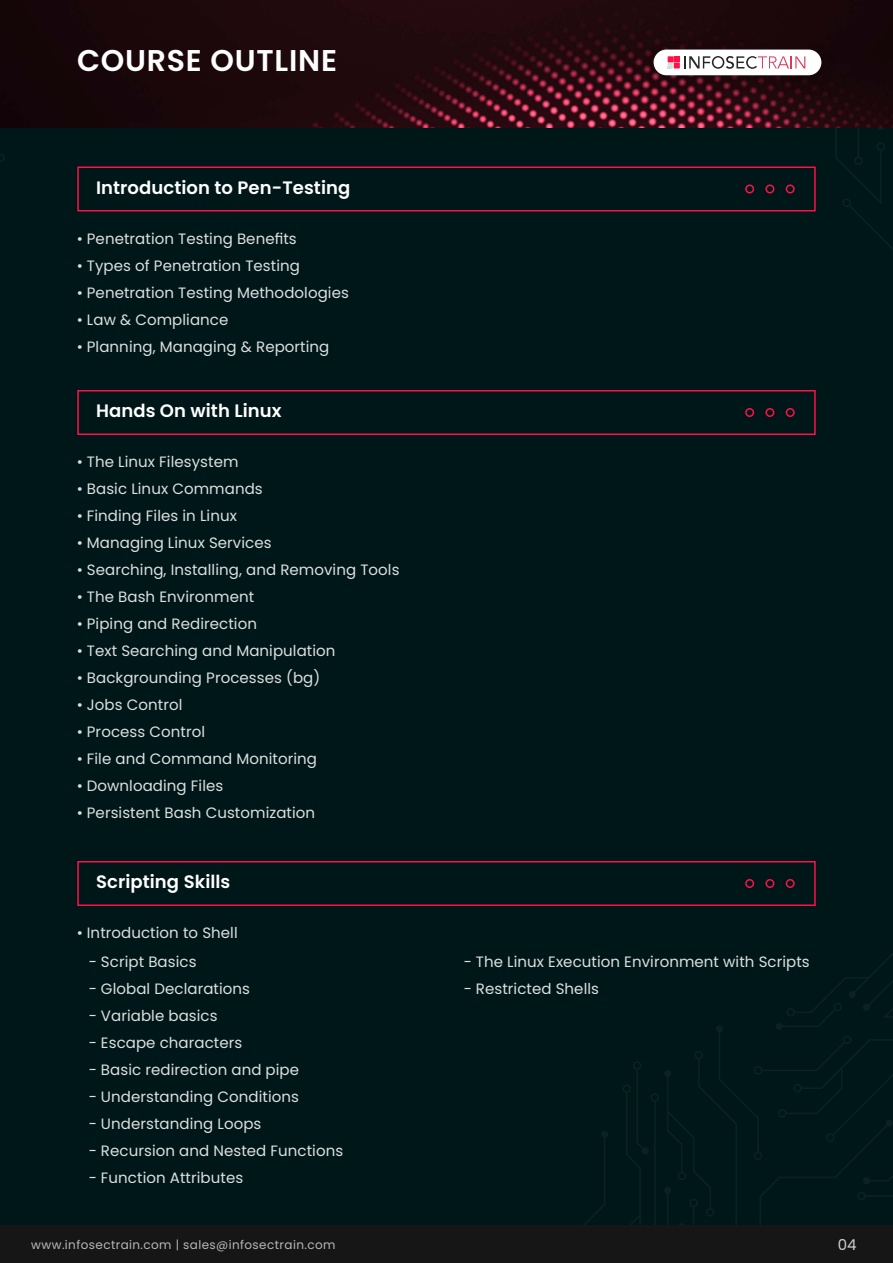
<style>
.page{position:relative;width:893px;height:1263px;background:#fff}
.page>*{position:absolute;margin:0;border:0;box-sizing:border-box;transform-origin:0 0}
.t1{font:600 30px "Poppins";letter-spacing:.025em;color:#fff}
.t2{font:600 18px "Poppins";letter-spacing:.005em;color:#fff}
.t3{font:15px "Poppins";letter-spacing:.005em;color:#fff}
.t4{font:12px "Poppins";letter-spacing:.035em;color:#fff}
</style>
<div class="page">
<div style="left:0;top:0;width:892px;height:1263px;background:#001719"></div>
<div style="left:77px;top:166px;width:738px;height:46px;border:2px solid #ff1046"></div>
<svg style="left:0;top:154px;width:130px;height:58px"></svg>
<svg style="left:552px;top:861px;width:340px;height:365px"></svg>
<div style="left:0;top:1226px;width:892px;height:37px;background:#161616"></div>
<div style="left:77px;top:390px;width:738px;height:45px;border:2px solid #ff1046"></div>
<div style="left:77px;top:861px;width:738px;height:45px;border:2px solid #ff1046"></div>
<div style="left:785px;top:879px;width:9px;height:9px;border:2px solid #ff1046;border-radius:50%"></div>
<div style="left:765px;top:879px;width:9px;height:9px;border:2px solid #ff1046;border-radius:50%"></div>
<div style="left:745px;top:879px;width:9px;height:9px;border:2px solid #ff1046;border-radius:50%"></div>
<img style="left:0;top:0;width:892px;height:128px">
<svg style="left:636px;top:1px;width:256px;height:434px"></svg>
<h1 class="t1" style="left:77px;top:44px;width:261px">COURSE OUTLINE</h1>
<p class="t2" style="left:96px;top:177px;width:256px">Introduction to Pen-Testing</p>
<p class="t3" style="left:77px;top:230px;width:222px">• Penetration Testing Benefits</p>
<p class="t3" style="left:77px;top:257px;width:225px">• Types of Penetration Testing</p>
<p class="t3" style="left:77px;top:284px;width:274px">• Penetration Testing Methodologies</p>
<p class="t3" style="left:77px;top:311px;width:153px">• Law &amp; Compliance</p>
<p class="t3" style="left:77px;top:338px;width:254px">• Planning, Managing &amp; Reporting</p>
<p class="t2" style="left:96px;top:401px;width:187px">Hands On with Linux</p>
<p class="t3" style="left:77px;top:453px;width:163px">• The Linux Filesystem</p>
<p class="t3" style="left:77px;top:480px;width:188px">• Basic Linux Commands</p>
<p class="t3" style="left:77px;top:507px;width:162px">• Finding Files in Linux</p>
<p class="t3" style="left:77px;top:534px;width:196px">• Managing Linux Services</p>
<p class="t3" style="left:77px;top:561px;width:324px">• Searching, Installing, and Removing Tools</p>
<p class="t3" style="left:77px;top:588px;width:179px">• The Bash Environment</p>
<p class="t3" style="left:77px;top:615px;width:182px">• Piping and Redirection</p>
<p class="t3" style="left:77px;top:642px;width:260px">• Text Searching and Manipulation</p>
<p class="t3" style="left:77px;top:669px;width:245px">• Backgrounding Processes (bg)</p>
<p class="t3" style="left:77px;top:696px;width:107px">• Jobs Control</p>
<p class="t3" style="left:77px;top:723px;width:130px">• Process Control</p>
<p class="t3" style="left:77px;top:750px;width:242px">• File and Command Monitoring</p>
<p class="t3" style="left:77px;top:777px;width:148px">• Downloading Files</p>
<p class="t3" style="left:77px;top:804px;width:240px">• Persistent Bash Customization</p>
<p class="t2" style="left:96px;top:872px;width:136px">Scripting Skills</p>
<p class="t3" style="left:77px;top:924px;width:163px">• Introduction to Shell</p>
<p class="t3" style="left:89px;top:953px;width:109px">- Script Basics</p>
<p class="t3" style="left:89px;top:980px;width:163px">- Global Declarations</p>
<p class="t3" style="left:89px;top:1007px;width:131px">- Variable basics</p>
<p class="t3" style="left:89px;top:1034px;width:155px">- Escape characters</p>
<p class="t3" style="left:89px;top:1061px;width:212px">- Basic redirection and pipe</p>
<p class="t3" style="left:89px;top:1088px;width:212px">- Understanding Conditions</p>
<p class="t3" style="left:89px;top:1115px;width:174px">- Understanding Loops</p>
<p class="t3" style="left:89px;top:1142px;width:256px">- Recursion and Nested Functions</p>
<p class="t3" style="left:89px;top:1169px;width:156px">- Function Attributes</p>
<p class="t3" style="left:463px;top:953px;width:348px">- The Linux Execution Environment with Scripts</p>
<p class="t3" style="left:463px;top:980px;width:137px">- Restricted Shells</p>
<p class="t4" style="left:31px;top:1238px;width:305px">www.infosectrain.com | sales@infosectrain.com</p>
<p class="t3" style="left:837px;top:1236px;width:21px">04</p>
</div>
